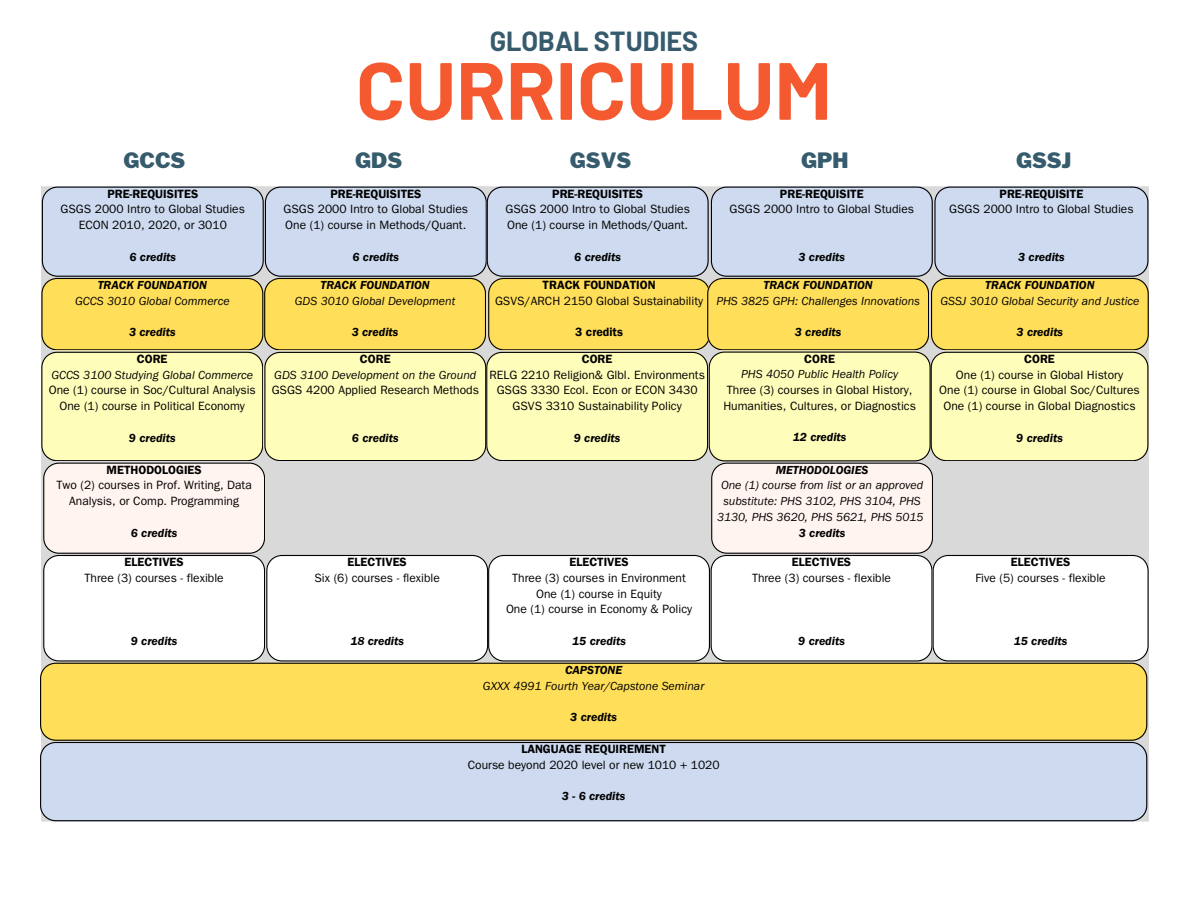
<style>
.page{position:relative;width:1188px;height:918px;background:#fff}
.page>*{position:absolute;margin:0;border:0;box-sizing:border-box;transform-origin:0 0}
.t1{font:700 81px "Barlow";color:#f4592f}
.t2{font:700 27px "Barlow";color:#365b6d}
.t3{font:900 21px "Libre Franklin";color:#365b6d}
.t4{font:12px/15.8px "Franklin Gothic LT Pro";color:#000;text-align:center}
.t5{font:italic 12px/15.8px "Franklin Gothic LT Pro";color:#000;text-align:center}
.t6{font:12px "Franklin Gothic LT Pro Dm It";color:#000}
.t7{font:12px "Franklin Gothic LT Pro Dm";color:#000}
</style>
<div class="page">
<div style="left:40px;top:742px;width:1107px;height:79px;background:#cddaef"></div>
<div style="left:40px;top:663px;width:1107px;height:77px;background:#ffde59"></div>
<svg style="left:41px;top:187px;width:1108px;height:475px"></svg>
<p class="t2" style="left:490px;top:24px;width:210px">GLOBAL STUDIES</p>
<p class="t1" style="left:356px;top:39px;width:478px">CURRICULUM</p>
<h3 class="t3" style="left:124px;top:148px;width:63px">GCCS</h3>
<h3 class="t3" style="left:355px;top:148px;width:48px">GDS</h3>
<h3 class="t3" style="left:570px;top:148px;width:63px">GSVS</h3>
<h3 class="t3" style="left:801px;top:148px;width:49px">GPH</h3>
<h3 class="t3" style="left:1016px;top:148px;width:57px">GSSJ</h3>
<p class="t7" style="left:107px;top:189px;width:92px">PRE-REQUISITES</p>
<p class="t4" style="left:61px;top:203px;width:186px">GSGS 2000 Intro to Global Studies</p>
<p class="t4" style="left:79px;top:219px;width:150px">ECON 2010, 2020, or 3010</p>
<h5 class="t6" style="left:129px;top:252px;width:48px">6 credits</h5>
<h5 class="t6" style="left:98px;top:281px;width:111px">TRACK FOUNDATION</h5>
<p class="t5" style="left:75px;top:295px;width:156px">GCCS 3010 Global Commerce</p>
<p class="t6" style="left:129px;top:328px;width:48px">3 credits</p>
<h5 class="t7" style="left:137px;top:355px;width:32px">CORE</h5>
<p class="t5" style="left:51px;top:369px;width:203px">GCCS 3100 Studying Global Commerce</p>
<p class="t4" style="left:49px;top:384px;width:208px">One (1) course in Soc/Cultural Analysis</p>
<h5 class="t4" style="left:60px;top:400px;width:187px">One (1) course in Political Economy</h5>
<p class="t6" style="left:129px;top:433px;width:48px">9 credits</p>
<h5 class="t7" style="left:107px;top:465px;width:97px">METHODOLOGIES</h5>
<p class="t4" style="left:56px;top:479px;width:197px">Two (2) courses in Prof. Writing, Data<br>Analysis, or Comp. Programming</p>
<p class="t6" style="left:131px;top:528px;width:48px">6 credits</p>
<h5 class="t7" style="left:125px;top:558px;width:61px">ELECTIVES</h5>
<p class="t4" style="left:85px;top:572px;width:141px">Three (3) courses - flexible</p>
<p class="t6" style="left:131px;top:637px;width:48px">9 credits</p>
<p class="t7" style="left:330px;top:189px;width:92px">PRE-REQUISITES</p>
<p class="t4" style="left:284px;top:203px;width:186px">GSGS 2000 Intro to Global Studies</p>
<h5 class="t4" style="left:285px;top:219px;width:183px">One (1) course in Methods/Quant.</h5>
<p class="t6" style="left:352px;top:252px;width:48px">6 credits</p>
<h5 class="t6" style="left:320px;top:281px;width:111px">TRACK FOUNDATION</h5>
<p class="t5" style="left:295px;top:295px;width:162px">GDS 3010 Global Development</p>
<p class="t6" style="left:352px;top:328px;width:48px">3 credits</p>
<p class="t7" style="left:360px;top:355px;width:32px">CORE</p>
<p class="t5" style="left:274px;top:369px;width:204px">GDS 3100 Development on the Ground</p>
<p class="t4" style="left:272px;top:384px;width:209px">GSGS 4200 Applied Research Methods</p>
<h5 class="t6" style="left:352px;top:434px;width:48px">6 credits</h5>
<p class="t7" style="left:552px;top:189px;width:92px">PRE-REQUISITES</p>
<p class="t4" style="left:505px;top:203px;width:186px">GSGS 2000 Intro to Global Studies</p>
<p class="t4" style="left:507px;top:219px;width:183px">One (1) course in Methods/Quant.</p>
<p class="t6" style="left:574px;top:252px;width:48px">6 credits</p>
<h5 class="t7" style="left:543px;top:281px;width:114px">TRACK FOUNDATION</h5>
<p class="t4" style="left:495px;top:295px;width:210px">GSVS/ARCH 2150 Global Sustainability</p>
<p class="t7" style="left:575px;top:328px;width:49px">3 credits</p>
<p class="t7" style="left:582px;top:355px;width:32px">CORE</p>
<p class="t4" style="left:489px;top:369px;width:217px">RELG 2210 Religion&amp; Glbl. Environments</p>
<p class="t4" style="left:497px;top:384px;width:202px">GSGS 3330 Ecol. Econ or ECON 3430</p>
<h5 class="t4" style="left:513px;top:400px;width:171px">GSVS 3310 Sustainability Policy</h5>
<p class="t6" style="left:574px;top:434px;width:48px">9 credits</p>
<p class="t7" style="left:348px;top:558px;width:61px">ELECTIVES</p>
<h5 class="t4" style="left:315px;top:572px;width:127px">Six (6) courses - flexible</h5>
<p class="t6" style="left:350px;top:637px;width:55px">18 credits</p>
<p class="t7" style="left:569px;top:558px;width:61px">ELECTIVES</p>
<p class="t4" style="left:512px;top:572px;width:175px">Three (3) courses in Environment</p>
<h5 class="t4" style="left:536px;top:587px;width:127px">One (1) course in Equity</h5>
<p class="t4" style="left:506px;top:603px;width:188px">One (1) course in Economy &amp; Policy</p>
<p class="t6" style="left:572px;top:637px;width:55px">15 credits</p>
<p class="t6" style="left:565px;top:666px;width:59px">CAPSTONE</p>
<p class="t5" style="left:483px;top:679px;width:223px">GXXX 4991 Fourth Year/Capstone Seminar</p>
<p class="t6" style="left:570px;top:713px;width:48px">3 credits</p>
<h5 class="t7" style="left:780px;top:189px;width:85px">PRE-REQUISITE</h5>
<p class="t4" style="left:730px;top:203px;width:186px">GSGS 2000 Intro to Global Studies</p>
<p class="t6" style="left:798px;top:252px;width:48px">3 credits</p>
<h5 class="t6" style="left:764px;top:281px;width:111px">TRACK FOUNDATION</h5>
<p class="t5" style="left:716px;top:295px;width:205px">PHS 3825 GPH: Challenges Innovations</p>
<p class="t6" style="left:795px;top:328px;width:48px">3 credits</p>
<p class="t7" style="left:804px;top:354px;width:32px">CORE</p>
<p class="t5" style="left:741px;top:368px;width:158px">PHS 4050 Public Health Policy</p>
<p class="t4" style="left:723px;top:384px;width:194px">Three (3) courses in Global History,<br>Humanities, Cultures, or Diagnostics</p>
<h5 class="t6" style="left:793px;top:433px;width:55px">12 credits</h5>
<h5 class="t6" style="left:776px;top:466px;width:94px">METHODOLOGIES</h5>
<p class="t5" style="left:717px;top:479px;width:208px">One (1) course from list or an approved substitute: PHS 3102, PHS 3104, PHS<br>3130, PHS 3620, PHS 5621, PHS 5015</p>
<p class="t6" style="left:799px;top:529px;width:48px">3 credits</p>
<h5 class="t7" style="left:792px;top:558px;width:61px">ELECTIVES</h5>
<p class="t4" style="left:752px;top:572px;width:141px">Three (3) courses - flexible</p>
<p class="t6" style="left:798px;top:637px;width:48px">9 credits</p>
<h4 class="t7" style="left:521px;top:745px;width:146px">LANGUAGE REQUIREMENT</h4>
<h2 class="t4" style="left:468px;top:759px;width:253px">Course beyond 2020 level or new 1010 + 1020</h2>
<h1 class="t6" style="left:562px;top:792px;width:65px">3 - 6 credits</h1>
<h5 class="t7" style="left:1000px;top:189px;width:85px">PRE-REQUISITE</h5>
<p class="t4" style="left:949px;top:203px;width:186px">GSGS 2000 Intro to Global Studies</p>
<p class="t6" style="left:1018px;top:252px;width:48px">3 credits</p>
<h5 class="t6" style="left:985px;top:281px;width:111px">TRACK FOUNDATION</h5>
<p class="t5" style="left:940px;top:295px;width:201px">GSSJ 3010 Global Security and Justice</p>
<p class="t6" style="left:1017px;top:328px;width:48px">3 credits</p>
<p class="t7" style="left:1024px;top:355px;width:32px">CORE</p>
<p class="t4" style="left:956px;top:369px;width:169px">One (1) course in Global History</p>
<p class="t4" style="left:939px;top:384px;width:202px">One (1) course in Global Soc/Cultures</p>
<h5 class="t4" style="left:944px;top:400px;width:194px">One (1) course in Global Diagnostics</h5>
<p class="t6" style="left:1016px;top:433px;width:48px">9 credits</p>
<h5 class="t7" style="left:1011px;top:558px;width:61px">ELECTIVES</h5>
<p class="t4" style="left:975px;top:572px;width:132px">Five (5) courses - flexible</p>
<p class="t6" style="left:1014px;top:637px;width:55px">15 credits</p>
</div>
